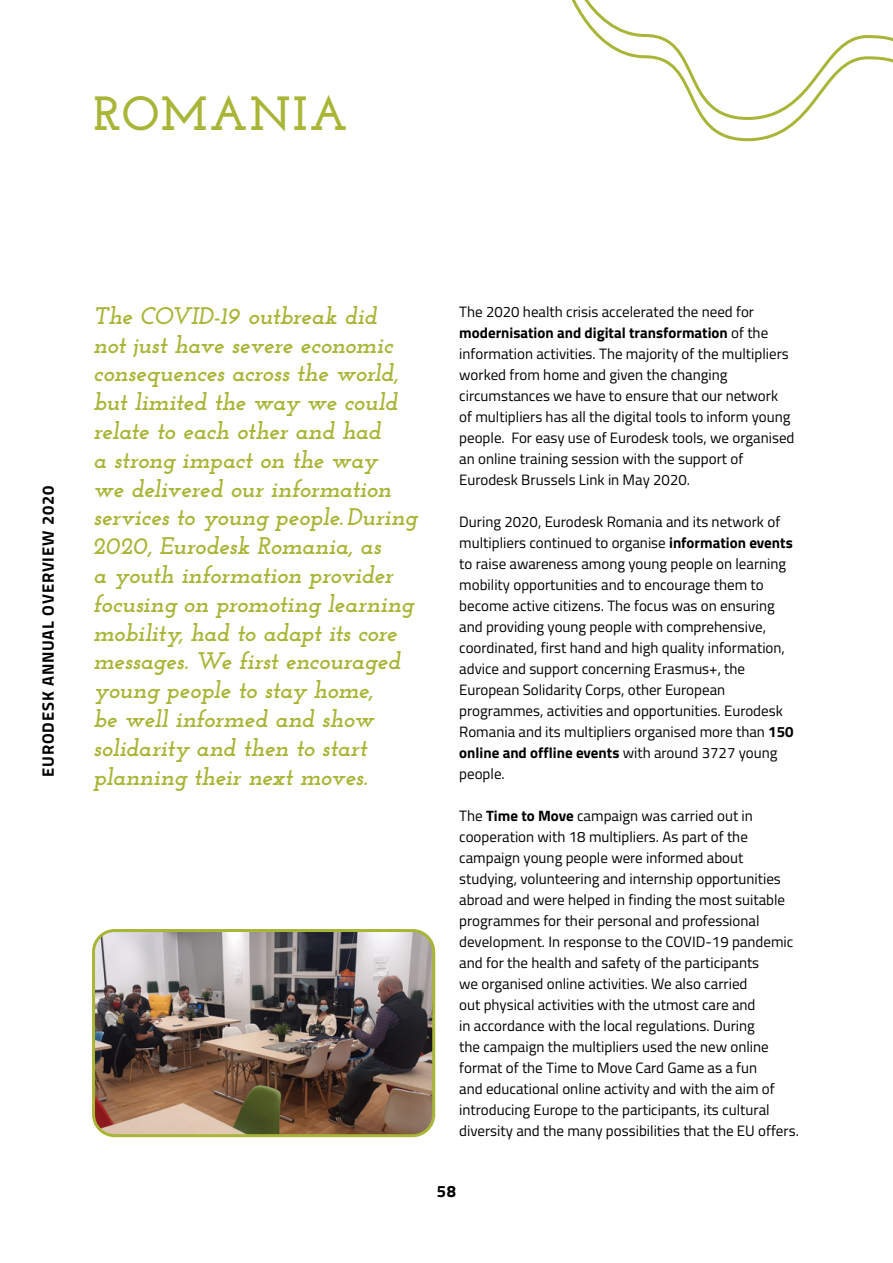
<style>
.page{position:relative;width:893px;height:1263px;background:#fff}
.page>*{position:absolute;margin:0;border:0;box-sizing:border-box;transform-origin:0 0}
.t1{font:700 48px "Josefin Slab";letter-spacing:.045em;color:#a8b536}
.t2{font:italic 700 24px/28.8px "Josefin Slab";letter-spacing:-.015em;color:#a8b536}
.t3{font:700 16.5px "Titillium";letter-spacing:.05em;color:#000}
.t4{font:15px/21px "Titillium";color:#000}
.s1{font-weight:700}
</style>
<div class="page">
<img style="left:96px;top:933px;width:336px;height:201px">
<div style="left:92px;top:929px;width:343px;height:208px;border:3px solid #a8b536;border-radius:21px"></div>
<svg style="left:703px;top:121px;width:95px;height:21px"></svg>
<svg style="left:571px;top:0;width:322px;height:121px"></svg>
<h1 class="t1" style="left:94px;top:85px;width:256px">ROMANIA</h1>
<p class="t3" style="left:35px;top:777px;width:292px;rotate:-90deg">EURODESK ANNUAL OVERVIEW 2020</p>
<p class="t2" style="left:94px;top:301px;width:325px">The COVID-19 outbreak did<br>not just have severe economic consequences across the world, but limited the way we could relate to each other and had<br>a strong impact on the way<br>we delivered our information services to young people.During<br>2020, Eurodesk Romania, as<br>a youth information provider focusing on promoting learning mobility, had to adapt its core messages. We first encouraged young people to stay home,<br>be well informed and show solidarity and then to start planning their next moves.</p>
<p class="t4" style="left:459px;top:301px;width:337px">The 2020 health crisis accelerated the need for <span class="s1">modernisation and digital transformation</span> of the information activities. The majority of the multipliers worked from home and given the changing circumstances we have to ensure that our network of multipliers has all the digital tools to inform young people. For easy use of Eurodesk tools, we organised an online training session with the support of Eurodesk Brussels Link in May 2020.</p>
<p class="t4" style="left:459px;top:511px;width:336px">During 2020, Eurodesk Romania and its network of multipliers continued to organise <span class="s1">information events </span>to raise awareness among young people on learning mobility opportunities and to encourage them to become active citizens. The focus was on ensuring and providing young people with comprehensive, coordinated, first hand and high quality information, advice and support concerning Erasmus+, the European Solidarity Corps, other European programmes, activities and opportunities. Eurodesk Romania and its multipliers organised more than <span class="s1">150 online and offline events</span> with around 3727 young people.</p>
<p class="t4" style="left:459px;top:805px;width:341px">The <span class="s1">Time to Move</span> campaign was carried out in cooperation with 18 multipliers. As part of the campaign young people were informed about studying, volunteering and internship opportunities abroad and were helped in finding the most suitable programmes for their personal and professional development. In response to the COVID-19 pandemic and for the health and safety of the participants<br>we organised online activities. We also carried<br>out physical activities with the utmost care and<br>in accordance with the local regulations. During<br>the campaign the multipliers used the new online format of the Time to Move Card Game as a fun<br>and educational online activity and with the aim of introducing Europe to the participants, its cultural diversity and the many possibilities that the EU offers.</p>
<p class="t3" style="left:437px;top:1178px;width:21px">58</p>
</div>
